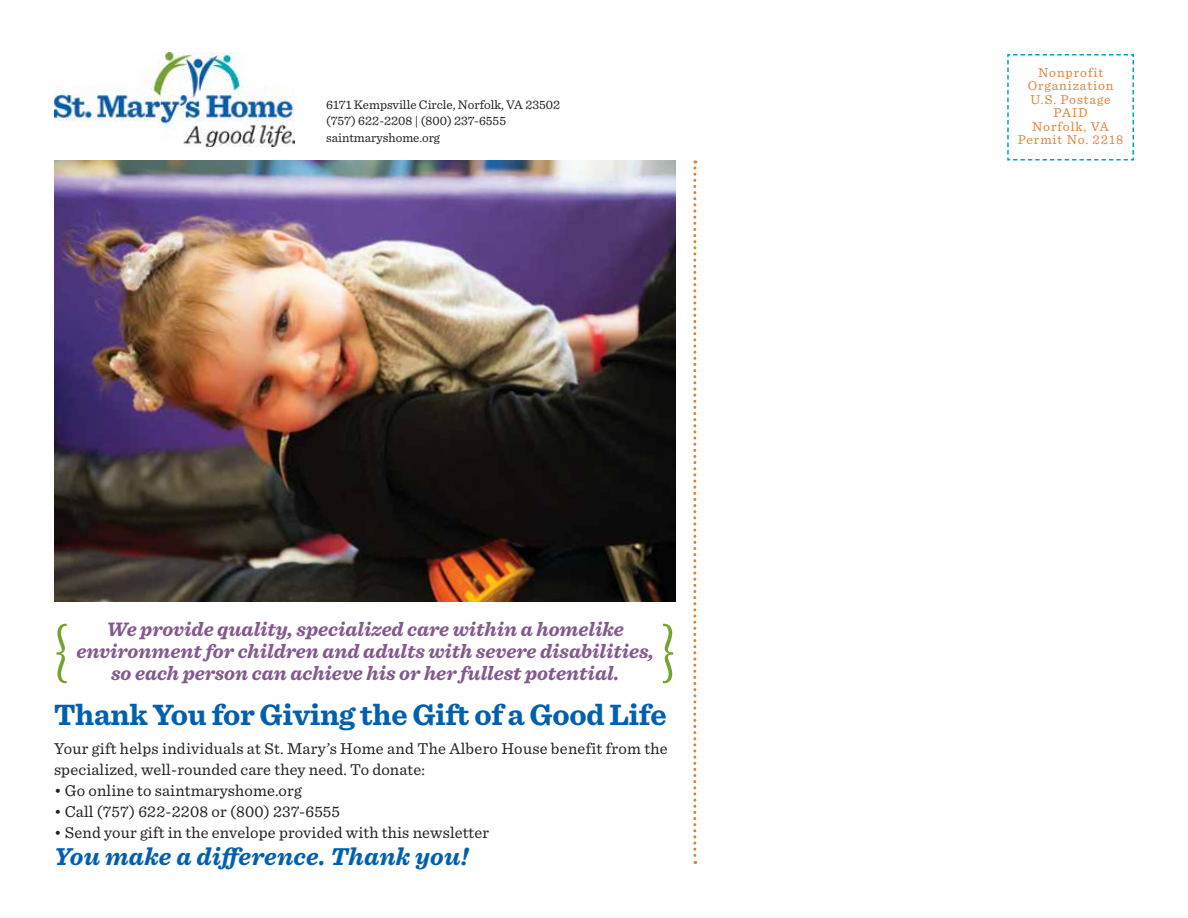
<style>
.page{position:relative;width:1188px;height:918px;background:#fff}
.page>*{position:absolute;margin:0;border:0;box-sizing:border-box;transform-origin:0 0}
.t1{font:72.75px "Knockout 46 Flyweight";color:#74a333}
.t2{font:700 30.75px "Sentinel";letter-spacing:-.01em;color:#0060ae}
.t3{font:italic 700 25.5px "Sentinel";letter-spacing:.01em;color:#0060ae}
.t4{font:italic 700 20.4px/21.9px "Sentinel";color:#83598d;text-align:center}
.t5{font:16.5px/21px "Sentinel";letter-spacing:.01em;color:#231f20}
.t6{font:13.5px/13.5px "Sentinel";letter-spacing:.07em;color:#dc8339;text-align:center}
.t7{font:13.05px/16.5px "Sentinel";color:#231f20}
</style>
<div class="page">
<img style="left:54px;top:160px;width:622px;height:442px">
<svg style="left:1007px;top:54px;width:127px;height:107px"></svg>
<svg style="left:693px;top:160px;width:3px;height:704px"></svg>
<img style="left:54px;top:52px;width:240px;height:94px">
<p class="t7" style="left:326px;top:95px;width:236px">6171 Kempsville Circle, Norfolk, VA 23502 (757) 622-2208 | (800) 237-6555 saintmaryshome.org</p>
<h1 class="t1" style="left:54px;top:611px;width:16px">{</h1>
<p class="t4" style="left:76px;top:618px;width:579px">We provide quality, specialized care within a homelike environment for children and adults with severe disabilities,</p>
<p class="t4" style="left:111px;top:662px;width:510px">so each person can achieve his or her fullest potential.</p>
<h1 class="t1" style="left:661px;top:611px;width:16px">}</h1>
<h2 class="t2" style="left:54px;top:691px;width:614px">Thank You for Giving the Gift of a Good Life</h2>
<p class="t5" style="left:54px;top:737px;width:615px">Your gift helps individuals at St. Mary’s Home and The Albero House benefit from the specialized, well-rounded care they need. To donate:</p>
<p class="t5" style="left:54px;top:779px;width:249px">• Go online to saintmaryshome.org</p>
<p class="t5" style="left:54px;top:800px;width:288px">• Call (757) 622-2208 or (800) 237-6555</p>
<p class="t5" style="left:54px;top:821px;width:437px">• Send your gift in the envelope provided with this newsletter</p>
<h3 class="t3" style="left:54px;top:836px;width:416px">You make a difference. Thank you!</h3>
<p class="t6" style="left:1018px;top:65px;width:107px">Nonprofit<br>Organization<br>U.S. Postage<br>PAID<br>Norfolk, VA<br>Permit No. 2218</p>
</div>
